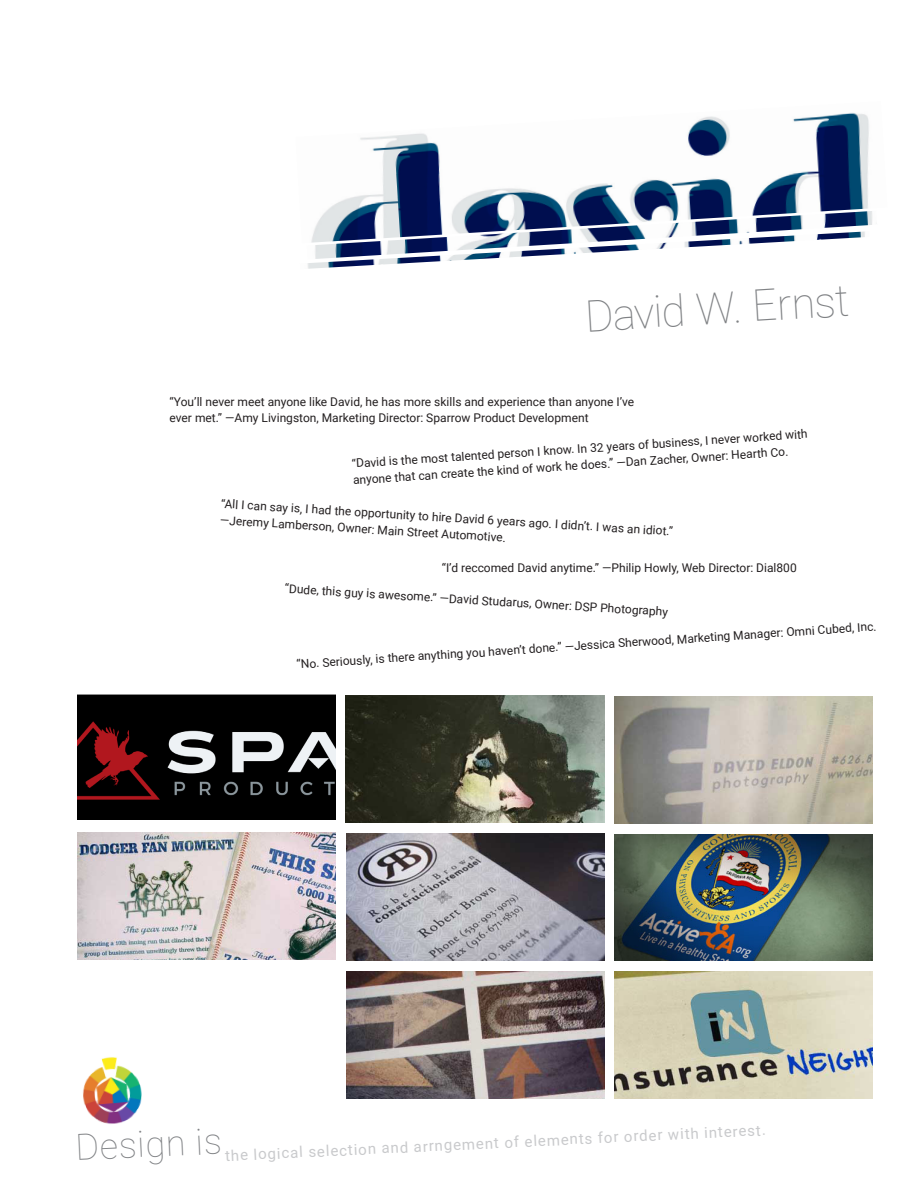
<style>
.page{position:relative;width:918px;height:1188px;background:#fff}
.page>*{position:absolute;margin:0;border:0;box-sizing:border-box;transform-origin:0 0}
.t1{font:100 43.5px "Roboto";color:#808285}
.t2{font:100 36px "Roboto";color:#808285}
.t3{font:15px "Roboto";color:#c9cacc}
.t4{font:12px/16.5px "Roboto";color:#231f20}
</style>
<div class="page">
<img style="left:326px;top:112px;width:543px;height:99px">
<img style="left:314px;top:211px;width:559px;height:20px">
<img style="left:307px;top:231px;width:558px;height:38px">
<img style="left:83px;top:1057px;width:59px;height:67px">
<img style="left:78px;top:694px;width:258px;height:126px">
<img style="left:78px;top:833px;width:258px;height:126px">
<img style="left:614px;top:697px;width:258px;height:126px">
<img style="left:614px;top:834px;width:258px;height:127px">
<img style="left:614px;top:972px;width:258px;height:126px">
<img style="left:347px;top:834px;width:258px;height:126px">
<img style="left:346px;top:972px;width:258px;height:126px">
<img style="left:346px;top:696px;width:258px;height:126px">
<p class="t1" style="left:584px;top:285px;width:265px;rotate:-3deg">David W. Ernst</p>
<p class="t4" style="left:170px;top:393px;width:466px">“You’ll never meet anyone like David, he has more skills and experience than anyone I’ve ever met.” —Amy Livingston, Marketing Director: Sparrow Product Development</p>
<p class="t4" style="left:351px;top:456px;width:458px;rotate:-4deg">“David is the most talented person I know. In 32 years of business, I never worked with anyone that can create the kind of work he does.” —Dan Zacher, Owner: Hearth Co.</p>
<p class="t4" style="left:222px;top:493px;width:454px;line-height:17.1px;rotate:4deg">“All I can say is, I had the opportunity to hire David 6 years ago. I didn’t. I was an idiot.” —Jeremy Lamberson, Owner: Main Street Automotive.</p>
<p class="t4" style="left:442px;top:559px;width:356px">“I’d reccomed David anytime.” —Philip Howly, Web Director: Dial800</p>
<p class="t4" style="left:286px;top:578px;width:385px;rotate:4deg">“Dude, this guy is awesome.” —David Studarus, Owner: DSP Photography</p>
<p class="t4" style="left:296px;top:657px;width:583px;rotate:-4deg">“No. Seriously, is there anything you haven’t done.” —Jessica Sherwood, Marketing Manager: Omni Cubed, Inc.</p>
<p class="t2" style="left:74px;top:1123px;width:148px;rotate:-3deg">Design is</p>
<p class="t3" style="left:225px;top:1146px;width:543px;rotate:-3deg">the logical selection and arrngement of elements for order with interest.</p>
</div>
